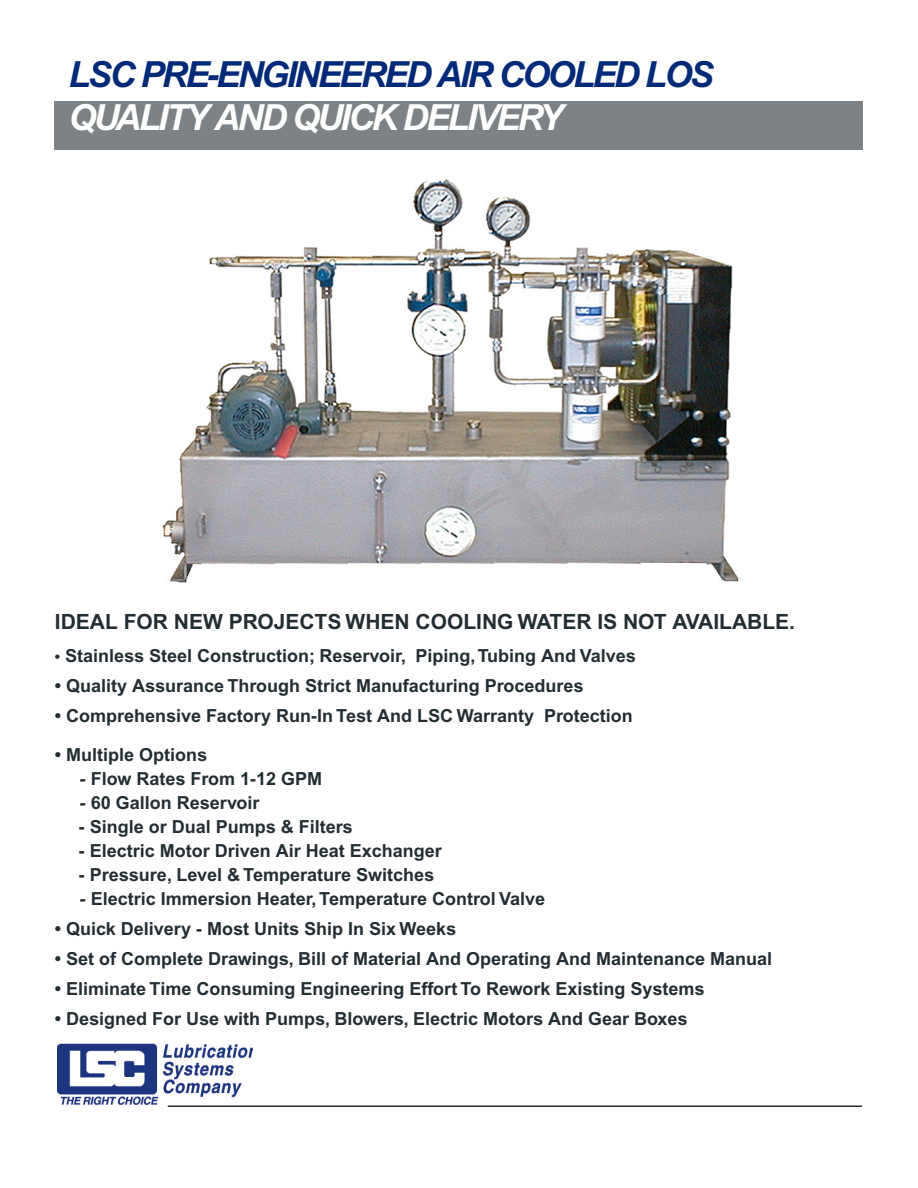
<style>
.page{position:relative;width:918px;height:1188px;background:#fff}
.page>*{position:absolute;margin:0;border:0;box-sizing:border-box;transform-origin:0 0}
.t1{font:italic 700 36px/43.2px "Arial";letter-spacing:-.07em;color:#002977}
.t2{font:700 21px "Arial";color:#232d32}
.t3{font:700 18px "Arial";color:#232d32}
.s1{color:#fff}
.s2{font-size:15px}
</style>
<div class="page">
<div style="left:54px;top:101px;width:808px;height:48px;background:#7c8285"></div>
<img style="left:58px;top:1043px;width:195px;height:63px">
<hr style="left:168px;top:1106px;width:694px;height:1px;background:#232d32">
<img style="left:162px;top:179px;width:577px;height:404px">
<p class="t1" style="left:68px;top:53px;width:647px">LSC PRE-ENGINEERED AIR COOLED LOS<br><span class="s1">QUALITY AND QUICK DELIVERY</span></p>
<p class="t2" style="left:55px;top:609px;width:742px">IDEAL FOR NEW PROJECTS WHEN COOLING WATER IS NOT AVAILABLE.</p>
<p class="t3" style="left:55px;top:645px;width:582px"><span class="s2">•</span> Stainless Steel Construction; Reservoir, Piping, Tubing And Valves</p>
<p class="t3" style="left:55px;top:675px;width:530px">• Quality Assurance Through Strict Manufacturing Procedures</p>
<p class="t3" style="left:55px;top:705px;width:579px">• Comprehensive Factory Run-In Test And LSC Warranty Protection</p>
<p class="t3" style="left:55px;top:744px;width:154px">• Multiple Options</p>
<p class="t3" style="left:80px;top:768px;width:244px">- Flow Rates From 1-12 GPM</p>
<p class="t3" style="left:80px;top:792px;width:181px">- 60 Gallon Reservoir</p>
<p class="t3" style="left:79px;top:816px;width:275px">- Single or Dual Pumps &amp; Filters</p>
<p class="t3" style="left:79px;top:840px;width:365px">- Electric Motor Driven Air Heat Exchanger</p>
<p class="t3" style="left:79px;top:864px;width:357px">- Pressure, Level &amp; Temperature Switches</p>
<p class="t3" style="left:80px;top:888px;width:467px">- Electric Immersion Heater, Temperature Control Valve</p>
<p class="t3" style="left:55px;top:918px;width:403px">• Quick Delivery - Most Units Ship In Six Weeks</p>
<p class="t3" style="left:55px;top:948px;width:719px">• Set of Complete Drawings, Bill of Material And Operating And Maintenance Manual</p>
<p class="t3" style="left:55px;top:978px;width:651px">• Eliminate Time Consuming Engineering Effort To Rework Existing Systems</p>
<p class="t3" style="left:55px;top:1008px;width:634px">• Designed For Use with Pumps, Blowers, Electric Motors And Gear Boxes</p>
</div>
